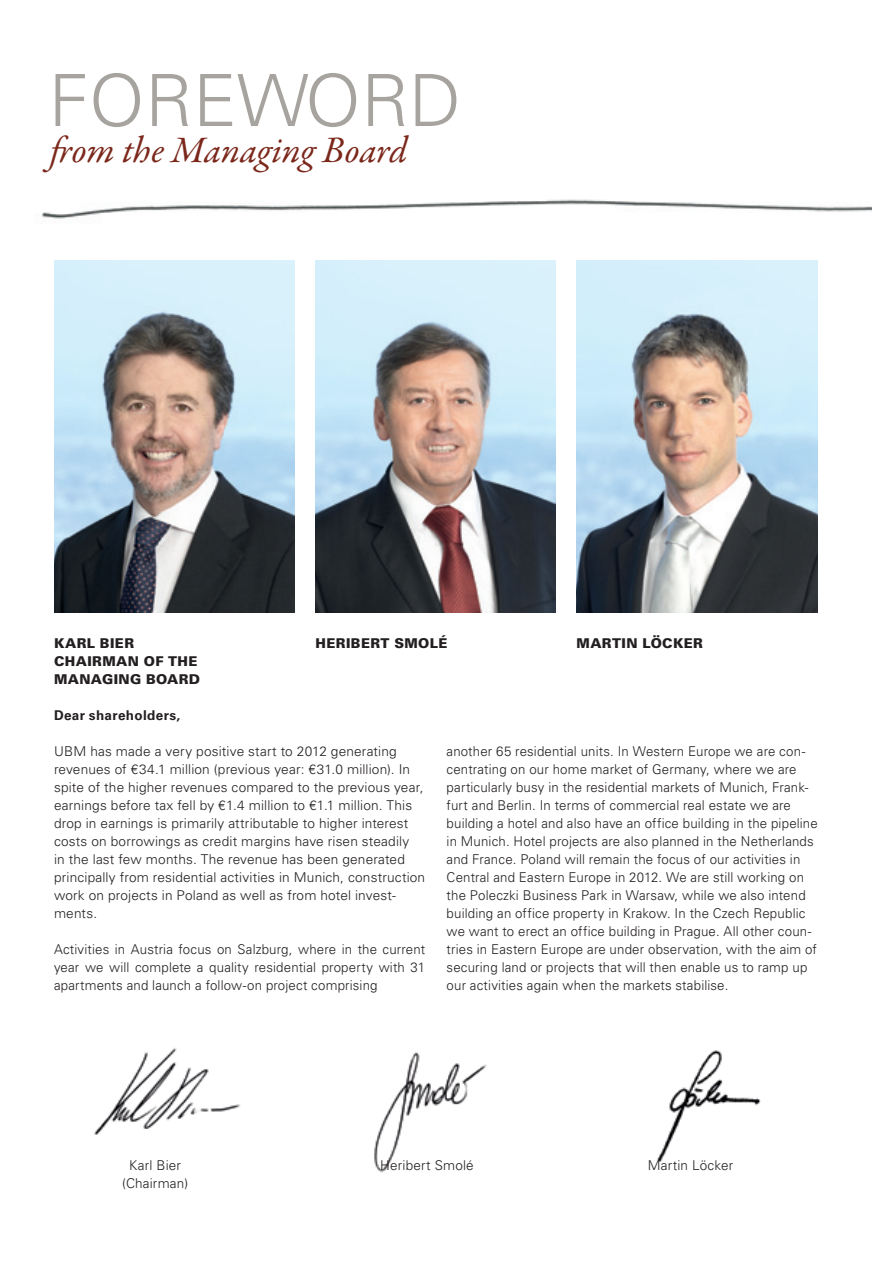
<style>
.page{position:relative;width:872px;height:1263px;background:#fff}
.page>*{position:absolute;margin:0;border:0;box-sizing:border-box;transform-origin:0 0}
.t1{font:300 72px "Univers";color:#a7a4a0}
.t2{font:italic 37.5px "Garamond Premr Pro";color:#7b281b}
.t3{font:300 13.5px/18px "Univers";letter-spacing:.01em;color:#231f20}
.t4{font:900 13.5px/18px "Univers";letter-spacing:.025em;color:#231f20}
.t5{font:700 13.5px "Univers";letter-spacing:.025em;color:#231f20}
</style>
<div class="page">
<img style="left:42px;top:199px;width:830px;height:69px">
<img style="left:54px;top:260px;width:240px;height:353px">
<img style="left:315px;top:260px;width:240px;height:353px">
<img style="left:576px;top:260px;width:242px;height:353px">
<img style="left:94px;top:1048px;width:146px;height:87px">
<img style="left:374px;top:1052px;width:113px;height:121px">
<img style="left:657px;top:1050px;width:104px;height:112px">
<h1 class="t1" style="left:49px;top:57px;width:414px">FOREWORD</h1>
<h2 class="t2" style="left:72px;top:127px;width:337px">om the Managing Board</h2>
<p class="t4" style="left:54px;top:634px;width:148px">KARL BIER<br>CHAIRMAN OF THE<br>MANAGING BOARD</p>
<p class="t4" style="left:315px;top:634px;width:133px">HERIBERT SMOLÉ</p>
<p class="t4" style="left:576px;top:634px;width:128px">MARTIN LÖCKER</p>
<p class="t5" style="left:54px;top:707px;width:128px">Dear shareholders,</p>
<p class="t3" style="left:54px;top:742px;width:373px">UBM has made a very positive start to 2012 generating revenues of €34.1 million (previous year: €31.0 million). In spite of the higher revenues compared to the previous year, earnings before tax fell by €1.4 million to €1.1 million. This drop in earnings is primarily attributable to higher interest costs on borrowings as credit margins have risen steadily<br>in the last few months. The revenue has been generated principally from residential activities in Munich, construction work on projects in Poland as well as from hotel invest&shy;ments.</p>
<p class="t3" style="left:54px;top:940px;width:373px;text-align:justify">Activities in Austria focus on Salzburg, where in the current year we will complete a quality residential property with 31 apartments and launch a follow-on project comprising</p>
<p class="t3" style="left:446px;top:742px;width:373px">another 65 residential units. In Western Europe we are con&shy;centrating on our home market of Germany, where we are particularly busy in the residential markets of Munich, Frank&shy;furt and Berlin. In terms of commercial real estate we are building a hotel and also have an office building in the pipeline in Munich. Hotel projects are also planned in the Netherlands and France. Poland will remain the focus of our activities in Central and Eastern Europe in 2012. We are still working on the Poleczki Business Park in Warsaw, while we also intend building an office property in Krakow. In the Czech Republic we want to erect an office building in Prague. All other coun&shy;tries in Eastern Europe are under observation, with the aim of securing land or projects that will then enable us to ramp up our activities again when the markets stabilise.</p>
<p class="t3" style="left:122px;top:1156px;width:68px;text-align:center">Karl Bier (Chairman)</p>
<p class="t3" style="left:380px;top:1156px;width:95px">Heribert Smolé</p>
<p class="t3" style="left:648px;top:1156px;width:87px">Martin Löcker</p>
</div>
